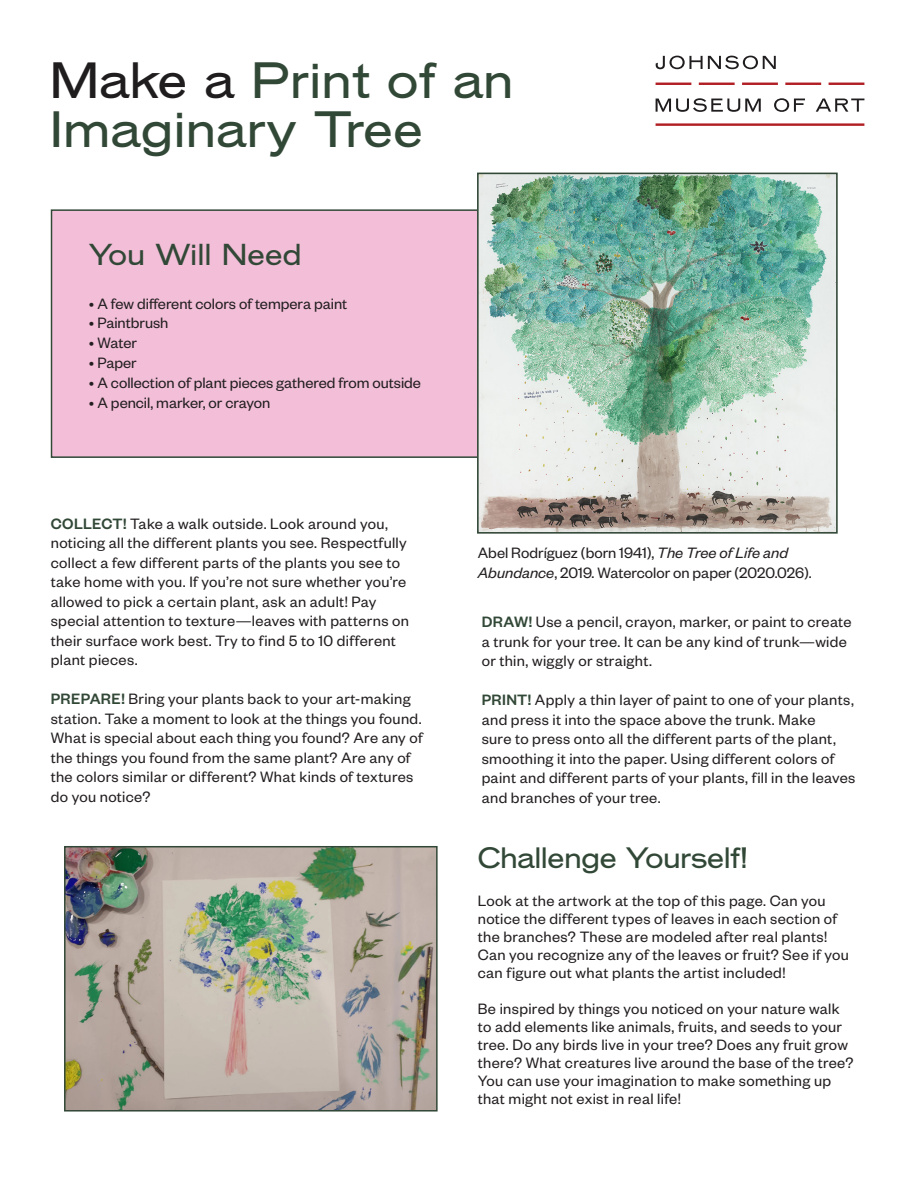
<style>
.page{position:relative;width:918px;height:1188px;background:#fff}
.page>*{position:absolute;margin:0;border:0;box-sizing:border-box;transform-origin:0 0}
.t1{font:500 expanded 48px/49.5px "Venus SB";letter-spacing:.02em;color:#324837}
.t2{font:500 expanded 28.5px "Venus SB";letter-spacing:.02em;color:#324837}
.t3{font:500 expanded 27.75px "Venus SB";color:#324837}
.t4{font:16.5px/19.5px "Founders Grotesk";letter-spacing:.02em;color:#231f20}
.t5{font:16.5px/19.8px "Founders Grotesk";color:#231f20}
.s1{color:#201d1e}
.s2{font-weight:500;color:#324837}
.s3{font-style:italic}
</style>
<div class="page">
<div style="left:51px;top:209px;width:690px;height:249px;background:#f2bed8;border:2px solid #324837"></div>
<hr style="left:785px;top:83px;width:36px;height:2px;background:#b11f24">
<hr style="left:829px;top:83px;width:35px;height:2px;background:#b11f24">
<svg style="left:656px;top:56px;width:120px;height:13px"></svg>
<svg style="left:656px;top:98px;width:105px;height:14px"></svg>
<svg style="left:774px;top:98px;width:31px;height:14px"></svg>
<svg style="left:816px;top:99px;width:48px;height:13px"></svg>
<hr style="left:656px;top:83px;width:35px;height:2px;background:#b11f24">
<hr style="left:656px;top:123px;width:208px;height:3px;background:#b11f24">
<hr style="left:699px;top:83px;width:36px;height:2px;background:#b11f24">
<hr style="left:742px;top:83px;width:36px;height:2px;background:#b11f24">
<img style="left:480px;top:176px;width:355px;height:355px">
<div style="left:477px;top:173px;width:361px;height:361px;border:2px solid #324837"></div>
<img style="left:67px;top:849px;width:368px;height:260px">
<div style="left:64px;top:846px;width:374px;height:266px;border:2px solid #324837"></div>
<p class="t1" style="left:50px;top:57px;width:464px"><span class="s1">Make a</span> Print of an<br>Imaginary Tree</p>
<p class="t2" style="left:89px;top:238px;width:214px">You Will Need</p>
<p class="t5" style="left:89px;top:293px;width:260px">• A few different colors of tempera paint</p>
<p class="t5" style="left:89px;top:312px;width:81px">• Paintbrush</p>
<p class="t4" style="left:89px;top:332px;width:49px">• Water</p>
<p class="t4" style="left:89px;top:352px;width:49px">• Paper</p>
<p class="t5" style="left:89px;top:372px;width:334px">• A collection of plant pieces gathered from outside</p>
<p class="t5" style="left:89px;top:392px;width:183px">• A pencil, marker, or crayon</p>
<p class="t4" style="left:51px;top:513px;width:360px"><span class="s2">COLLECT!</span> Take a walk outside. Look around you, noticing all the different plants you see. Respectfully collect a few different parts of the plants you see to take home with you. If you’re not sure whether you’re allowed to pick a certain plant, ask an adult! Pay special attention to texture—leaves with patterns on their surface work best. Try to find 5 to 10 different plant pieces.</p>
<p class="t4" style="left:51px;top:688px;width:374px"><span class="s2">PREPARE!</span> Bring your plants back to your art-making station. Take a moment to look at the things you found.<br>What is special about each thing you found? Are any of the things you found from the same plant? Are any of the colors similar or different? What kinds of textures do you notice?</p>
<p class="t5" style="left:478px;top:542px;width:335px">Abel Rodríguez (born 1941), <span class="s3">The Tree of Life and<br>Abundance</span>, 2019. Watercolor on paper (2020.026).</p>
<p class="t4" style="left:482px;top:612px;width:371px"><span class="s2">DRAW!</span> Use a pencil, crayon, marker, or paint to create a trunk for your tree. It can be any kind of trunk—wide or thin, wiggly or straight.</p>
<p class="t4" style="left:482px;top:690px;width:375px"><span class="s2">PRINT!</span> Apply a thin layer of paint to one of your plants, and press it into the space above the trunk. Make<br>sure to press onto all the different parts of the plant, smoothing it into the paper. Using different colors of paint and different parts of your plants, fill in the leaves and branches of your tree.</p>
<p class="t3" style="left:478px;top:841px;width:271px">Challenge Yourself!</p>
<p class="t4" style="left:478px;top:891px;width:373px;line-height:18px">Look at the artwork at the top of this page. Can you notice the different types of leaves in each section of the branches? These are modeled after real plants!<br>Can you recognize any of the leaves or fruit? See if you can figure out what plants the artist included!</p>
<p class="t4" style="left:478px;top:999px;width:377px;line-height:18px">Be inspired by things you noticed on your nature walk to add elements like animals, fruits, and seeds to your tree. Do any birds live in your tree? Does any fruit grow there? What creatures live around the base of the tree?<br>You can use your imagination to make something up that might not exist in real life!</p>
</div>
